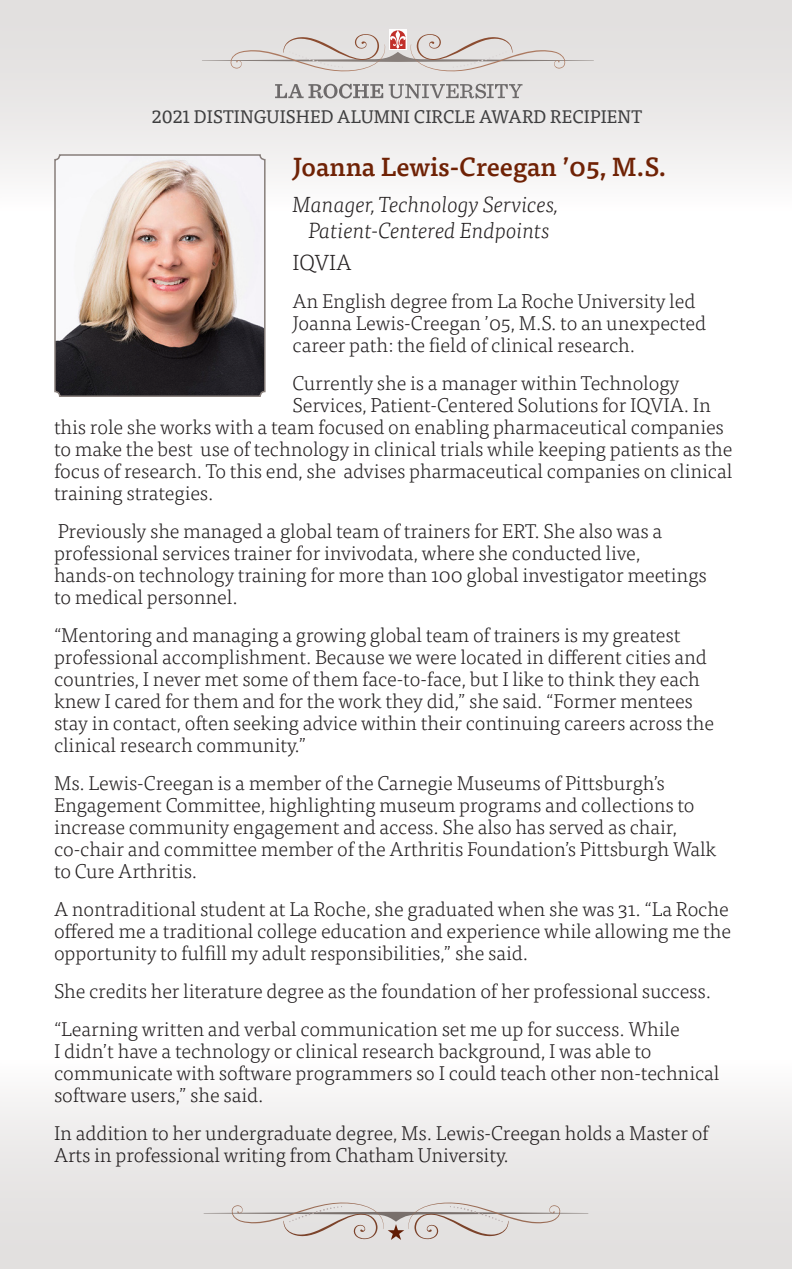
<style>
.page{position:relative;width:792px;height:1269px;background:#fff}
.page>*{position:absolute;margin:0;border:0;box-sizing:border-box;transform-origin:0 0}
.t1{font:500 26px "Tisa OT";letter-spacing:-.005em;color:#6f2205}
.t2{font:italic 300 22px/26px "Tisa OT";letter-spacing:-.005em;color:#231f20;text-align:center}
.t3{font:300 22px "Tisa OT";letter-spacing:-.005em;color:#231f20}
.t4{font:300 20px/22px "Tisa OT";letter-spacing:-.005em;color:#231f20}
.t5{font:18.2px "Tisa OT";letter-spacing:.01em;color:#3e3e3f}
</style>
<div class="page">
<div style="left:1px;top:1px;width:790px;height:209px;background:linear-gradient(to bottom,#dddbda,#faf9f9)"></div>
<div style="left:0;top:0;width:792px;height:211px;border:2px solid #fff"></div>
<img style="left:57px;top:157px;width:206px;height:237px">
<div style="left:54px;top:154px;width:212px;height:243px;border:2px solid #877e7a;border-radius:5px"></div>
<svg style="left:275px;top:84px;width:108px;height:14px;background:#b6b3b3"></svg>
<svg style="left:389px;top:84px;width:134px;height:14px;background:#bcb9b9"></svg>
<div style="left:389px;top:29px;width:18px;height:21px;background:#fff"></div>
<svg style="left:202px;top:30px;width:392px;height:43px;background:#dcd5d3"></svg>
<div style="left:1px;top:1060px;width:790px;height:209px;background:linear-gradient(to bottom,#fbfafa,#dad7d6)"></div>
<div style="left:0;top:1059px;width:792px;height:210px;border:2px solid #fff"></div>
<p class="t5" style="left:152px;top:106px;width:492px">2021 DISTINGUISHED ALUMNI CIRCLE AWARD RECIPIENT</p>
<p class="t1" style="left:293px;top:151px;width:375px">Joanna Lewis-Creegan ’05, M.S.</p>
<p class="t2" style="left:293px;top:192px;width:267px">Manager, Technology Services,<br>Patient-Centered Endpoints</p>
<p class="t3" style="left:293px;top:250px;width:61px">IQVIA</p>
<p class="t4" style="left:293px;top:291px;width:415px">An English degree from La Roche University led<br>Joanna Lewis-Creegan ’05, M.S. to an unexpected career path: the field of clinical research.</p>
<p class="t4" style="left:293px;top:373px;width:388px">Currently she is a manager within Technology</p>
<p class="t4" style="left:293px;top:395px;width:420px">Services, Patient-Centered Solutions for IQVIA. In</p>
<p class="t4" style="left:54px;top:417px;width:671px">this role she works with a team focused on enabling pharmaceutical companies</p>
<p class="t4" style="left:54px;top:439px;width:680px">to make the best use of technology in clinical trials while keeping patients as the</p>
<p class="t4" style="left:54px;top:461px;width:680px">focus of research. To this end, she advises pharmaceutical companies on clinical</p>
<p class="t4" style="left:54px;top:483px;width:161px">training strategies.</p>
<p class="t4" style="left:54px;top:521px;width:654px">Previously she managed a global team of trainers for ERT. She also was a professional services trainer for invivodata, where she conducted live, hands-on technology training for more than 100 global investigator meetings to medical personnel.</p>
<p class="t4" style="left:54px;top:625px;width:662px">“Mentoring and managing a growing global team of trainers is my greatest professional accomplishment. Because we were located in different cities and countries, I never met some of them face-to-face, but I like to think they each knew I cared for them and for the work they did,” she said. “Former mentees stay in contact, often seeking advice within their continuing careers across the clinical research community.”</p>
<p class="t4" style="left:54px;top:773px;width:664px">Ms. Lewis-Creegan is a member of the Carnegie Museums of Pittsburgh’s Engagement Committee, highlighting museum programs and collections to increase community engagement and access. She also has served as chair, co-chair and committee member of the Arthritis Foundation’s Pittsburgh Walk to Cure Arthritis.</p>
<p class="t4" style="left:54px;top:899px;width:679px;text-align:justify">A nontraditional student at La Roche, she graduated when she was 31. “La Roche offered me a traditional college education and experience while allowing me the opportunity to fulfill my adult responsibilities,” she said.</p>
<p class="t4" style="left:54px;top:981px;width:659px">She credits her literature degree as the foundation of her professional success.</p>
<p class="t4" style="left:54px;top:1019px;width:667px">“Learning written and verbal communication set me up for success. While<br>I didn’t have a technology or clinical research background, I was able to communicate with software programmers so I could teach other non-technical software users,” she said.</p>
<p class="t4" style="left:54px;top:1123px;width:656px">In addition to her undergraduate degree, Ms. Lewis-Creegan holds a Master of<br>Arts in professional writing from Chatham University.</p>
</div>
